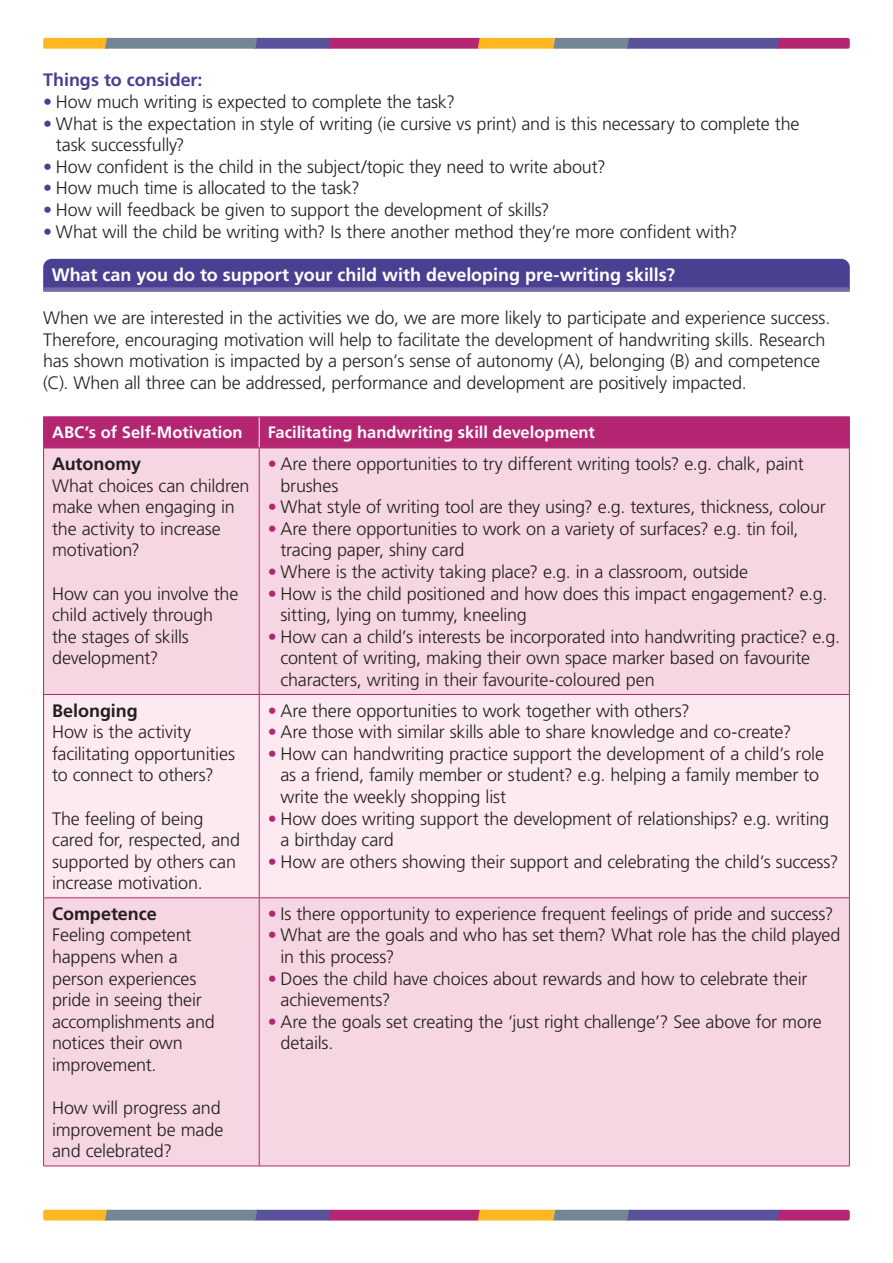
<style>
.page{position:relative;width:893px;height:1263px;background:#fff}
.page>*{position:absolute;margin:0;border:0;box-sizing:border-box;transform-origin:0 0}
.P___Body_copy{font:300 18px/21.6px "Frutiger LT Pro";letter-spacing:-.01em;color:#231f20}
.H___Boxed_heading__Purple{font:700 18px "Frutiger LT Pro";letter-spacing:-.005em;color:#fff}
.P___Body_copy-2{font:700 18px "Frutiger LT Pro";letter-spacing:-.005em;color:#231f20}
.H___Heading_3{font:700 18px "Frutiger LT Pro";color:#494091}
.P___Body_copy-3{font:700 16.5px "Frutiger LT Pro";color:#fff}
.s1{color:#494091}
.s2{color:#b42672}
</style>
<div class="page">
<svg style="left:43px;top:38px;width:807px;height:11px;background:#99697c"></svg>
<div style="left:43px;top:259px;width:807px;height:28px;background:#494091"></div>
<div style="left:43px;top:287px;width:807px;height:5px;background:#746aab"></div>
<div style="left:44px;top:417px;width:805px;height:31px;background:#b42672"></div>
<div style="left:44px;top:449px;width:805px;height:716px;background:#f6d6e2"></div>
<div style="left:44px;top:695px;width:805px;height:202px;background:#fceaf0"></div>
<hr style="left:259px;top:417px;width:1px;height:31px;background:#fff">
<hr style="left:43px;top:416px;width:216px;height:1px;background:#b42672">
<hr style="left:43px;top:417px;width:1px;height:31px;background:#b42672">
<hr style="left:259px;top:416px;width:591px;height:1px;background:#b42672">
<hr style="left:849px;top:417px;width:1px;height:31px;background:#b42672">
<hr style="left:43px;top:448px;width:216px;height:1px;background:#b42672">
<hr style="left:43px;top:448px;width:1px;height:246px;background:#b42672">
<hr style="left:259px;top:448px;width:591px;height:1px;background:#b42672">
<hr style="left:259px;top:448px;width:1px;height:246px;background:#b42672">
<hr style="left:849px;top:448px;width:1px;height:246px;background:#b42672">
<hr style="left:43px;top:694px;width:216px;height:1px;background:#b42672">
<hr style="left:43px;top:695px;width:1px;height:202px;background:#b42672">
<hr style="left:259px;top:694px;width:591px;height:1px;background:#b42672">
<hr style="left:259px;top:695px;width:1px;height:202px;background:#b42672">
<hr style="left:849px;top:695px;width:1px;height:202px;background:#b42672">
<hr style="left:43px;top:897px;width:216px;height:1px;background:#b42672">
<hr style="left:43px;top:898px;width:1px;height:267px;background:#b42672">
<hr style="left:259px;top:897px;width:591px;height:1px;background:#b42672">
<hr style="left:259px;top:898px;width:1px;height:267px;background:#b42672">
<hr style="left:849px;top:898px;width:1px;height:267px;background:#b42672">
<hr style="left:43px;top:1165px;width:216px;height:1px;background:#b42672">
<hr style="left:259px;top:1165px;width:591px;height:1px;background:#b42672">
<svg style="left:43px;top:1210px;width:807px;height:10px;background:#966578"></svg>
<p class="H___Heading_3" style="left:43px;top:69px;width:161px">Things to consider:</p>
<p class="P___Body_copy" style="left:43px;top:91px;width:413px"><span class="s1">•</span> How much writing is expected to complete the task?</p>
<p class="P___Body_copy" style="left:56px;top:113px;width:745px;text-indent:-13px"><span class="s1">•</span> What is the expectation in style of writing (ie cursive vs print) and is this necessary to complete the task successfully?</p>
<p class="P___Body_copy" style="left:43px;top:156px;width:564px"><span class="s1">•</span> How confident is the child in the subject/topic they need to write about?</p>
<p class="P___Body_copy" style="left:43px;top:177px;width:318px"><span class="s1">•</span> How much time is allocated to the task?</p>
<p class="P___Body_copy" style="left:43px;top:199px;width:508px"><span class="s1">•</span> How will feedback be given to support the development of skills?</p>
<p class="P___Body_copy" style="left:43px;top:221px;width:696px"><span class="s1">•</span> What will the child be writing with? Is there another method they’re more confident with?</p>
<p class="H___Boxed_heading__Purple" style="left:52px;top:264px;width:625px">What can you do to support your child with developing pre-writing skills?</p>
<p class="P___Body_copy" style="left:43px;top:307px;width:789px">When we are interested in the activities we do, we are more likely to participate and experience success.<br>Therefore, encouraging motivation will help to facilitate the development of handwriting skills. Research has shown motivation is impacted by a person’s sense of autonomy (A), belonging (B) and competence (C). When all three can be addressed, performance and development are positively impacted.</p>
<p class="P___Body_copy-3" style="left:52px;top:422px;width:192px">ABC’s of Self-Motivation</p>
<p class="P___Body_copy-3" style="left:268px;top:422px;width:329px">Facilitating handwriting skill development</p>
<p class="P___Body_copy-2" style="left:52px;top:453px;width:90px">Autonomy</p>
<p class="P___Body_copy" style="left:52px;top:475px;width:199px">What choices can children make when engaging in the activity to increase motivation?</p>
<p class="P___Body_copy" style="left:52px;top:583px;width:188px">How can you involve the child actively through the stages of skills development?</p>
<p class="P___Body_copy" style="left:280px;top:453px;width:525px;text-indent:-13px"><span class="s2">•</span> Are there opportunities to try different writing tools? e.g. chalk, paint brushes</p>
<p class="P___Body_copy" style="left:268px;top:496px;width:560px"><span class="s2">•</span> What style of writing tool are they using? e.g. textures, thickness, colour</p>
<p class="P___Body_copy" style="left:280px;top:518px;width:520px;text-indent:-13px"><span class="s2">•</span> Are there opportunities to work on a variety of surfaces? e.g. tin foil, tracing paper, shiny card</p>
<p class="P___Body_copy" style="left:268px;top:561px;width:482px"><span class="s2">•</span> Where is the activity taking place? e.g. in a classroom, outside</p>
<p class="P___Body_copy" style="left:280px;top:583px;width:548px;text-indent:-13px"><span class="s2">•</span> How is the child positioned and how does this impact engagement? e.g. sitting, lying on tummy, kneeling</p>
<p class="P___Body_copy" style="left:280px;top:626px;width:561px;text-indent:-13px"><span class="s2">•</span> How can a child’s interests be incorporated into handwriting practice? e.g. content of writing, making their own space marker based on favourite characters, writing in their favourite-coloured pen</p>
<p class="P___Body_copy-2" style="left:52px;top:699px;width:87px">Belonging</p>
<p class="P___Body_copy" style="left:52px;top:721px;width:185px">How is the activity facilitating opportunities to connect to others?</p>
<p class="P___Body_copy" style="left:52px;top:807px;width:189px">The feeling of being cared for, respected, and supported by others can increase motivation.</p>
<p class="P___Body_copy-2" style="left:52px;top:903px;width:106px">Competence</p>
<p class="P___Body_copy" style="left:52px;top:924px;width:164px">Feeling competent happens when a person experiences pride in seeing their accomplishments and notices their own improvement.</p>
<p class="P___Body_copy" style="left:52px;top:1097px;width:173px">How will progress and improvement be made and celebrated?</p>
<p class="P___Body_copy" style="left:268px;top:699px;width:423px"><span class="s2">•</span> Are there opportunities to work together with others?</p>
<p class="P___Body_copy" style="left:268px;top:721px;width:525px"><span class="s2">•</span> Are those with similar skills able to share knowledge and co-create?</p>
<p class="P___Body_copy" style="left:280px;top:743px;width:545px;text-indent:-13px"><span class="s2">•</span> How can handwriting practice support the development of a child’s role as a friend, family member or student? e.g. helping a family member to write the weekly shopping list</p>
<p class="P___Body_copy" style="left:280px;top:807px;width:550px;text-indent:-13px"><span class="s2">•</span> How does writing support the development of relationships? e.g. writing a birthday card</p>
<p class="P___Body_copy" style="left:268px;top:851px;width:572px"><span class="s2">•</span> How are others showing their support and celebrating the child’s success?</p>
<p class="P___Body_copy" style="left:268px;top:903px;width:567px"><span class="s2">•</span> Is there opportunity to experience frequent feelings of pride and success?</p>
<p class="P___Body_copy" style="left:280px;top:924px;width:561px;text-indent:-13px"><span class="s2">•</span> What are the goals and who has set them? What role has the child played in this process?</p>
<p class="P___Body_copy" style="left:280px;top:968px;width:528px;text-indent:-13px"><span class="s2">•</span> Does the child have choices about rewards and how to celebrate their achievements?</p>
<p class="P___Body_copy" style="left:280px;top:1011px;width:543px;text-indent:-13px"><span class="s2">•</span> Are the goals set creating the ‘just right challenge’? See above for more details.</p>
</div>
